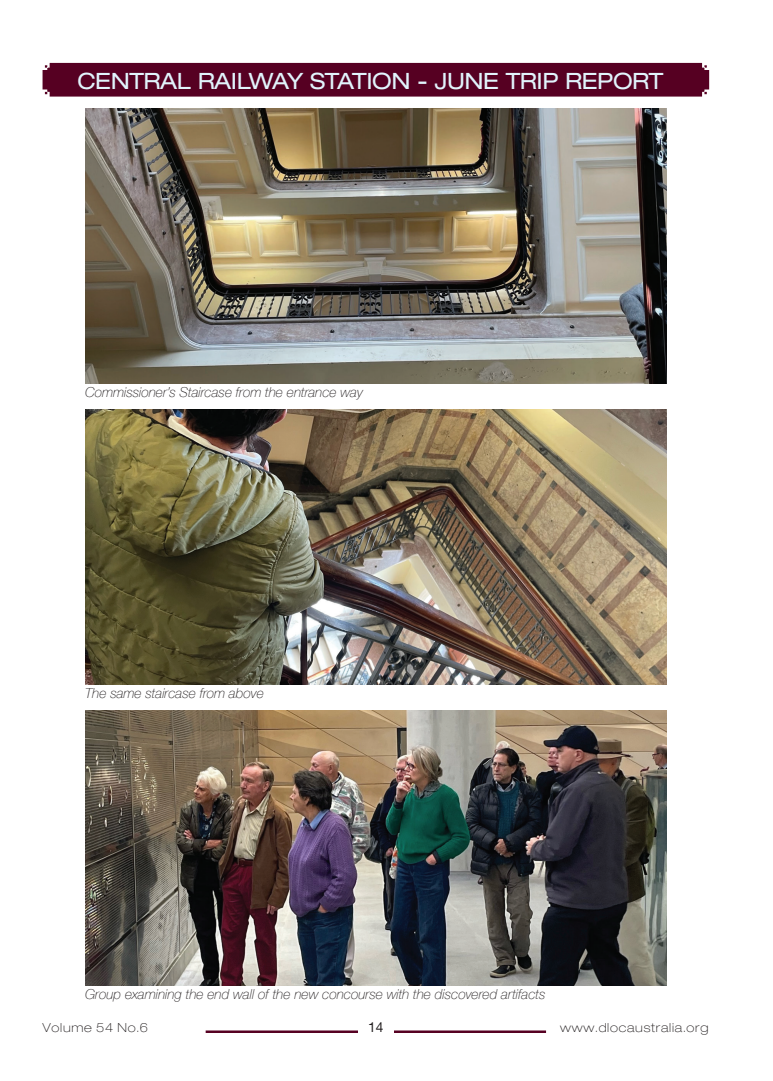
<style>
.page{position:relative;width:773px;height:1081px;background:#fff}
.page>*{position:absolute;margin:0;border:0;box-sizing:border-box;transform-origin:0 0}
.t1{font:expanded 22.5px "Helvetica Neue";letter-spacing:-.02em;color:#e1f4fc}
.t2{font:italic 100 13.75px "Helvetica Neue";color:#231f20}
.t3{font:13.75px "Helvetica Neue";color:#231f20}
.t4{font:100 expanded 12.5px "Helvetica Neue";letter-spacing:.06em;color:#231f20}
</style>
<div class="page">
<hr style="left:206px;top:1030px;width:340px;height:3px;background:#560022">
<div style="left:43px;top:63px;width:666px;height:34px;background:#560022"></div>
<div style="left:358px;top:1013px;width:35px;height:28px;background:#fff"></div>
<img style="left:85px;top:109px;width:581px;height:275px">
<img style="left:85px;top:410px;width:581px;height:274px">
<img style="left:85px;top:710px;width:581px;height:275px">
<h1 class="t1" style="left:77px;top:67px;width:587px">CENTRAL RAILWAY STATION - JUNE TRIP REPORT</h1>
<p class="t2" style="left:85px;top:382px;width:279px">Commissioner’s Staircase from the entrance way</p>
<p class="t2" style="left:85px;top:683px;width:180px">The same staircase from above</p>
<p class="t2" style="left:85px;top:983px;width:462px">Group examining the end wall of the new concourse with the discovered artifacts</p>
<p class="t4" style="left:43px;top:1019px;width:107px">Volume 54 No.6</p>
<p class="t3" style="left:368px;top:1019px;width:17px">14</p>
<p class="t4" style="left:560px;top:1019px;width:150px">www.dlocaustralia.org</p>
</div>
